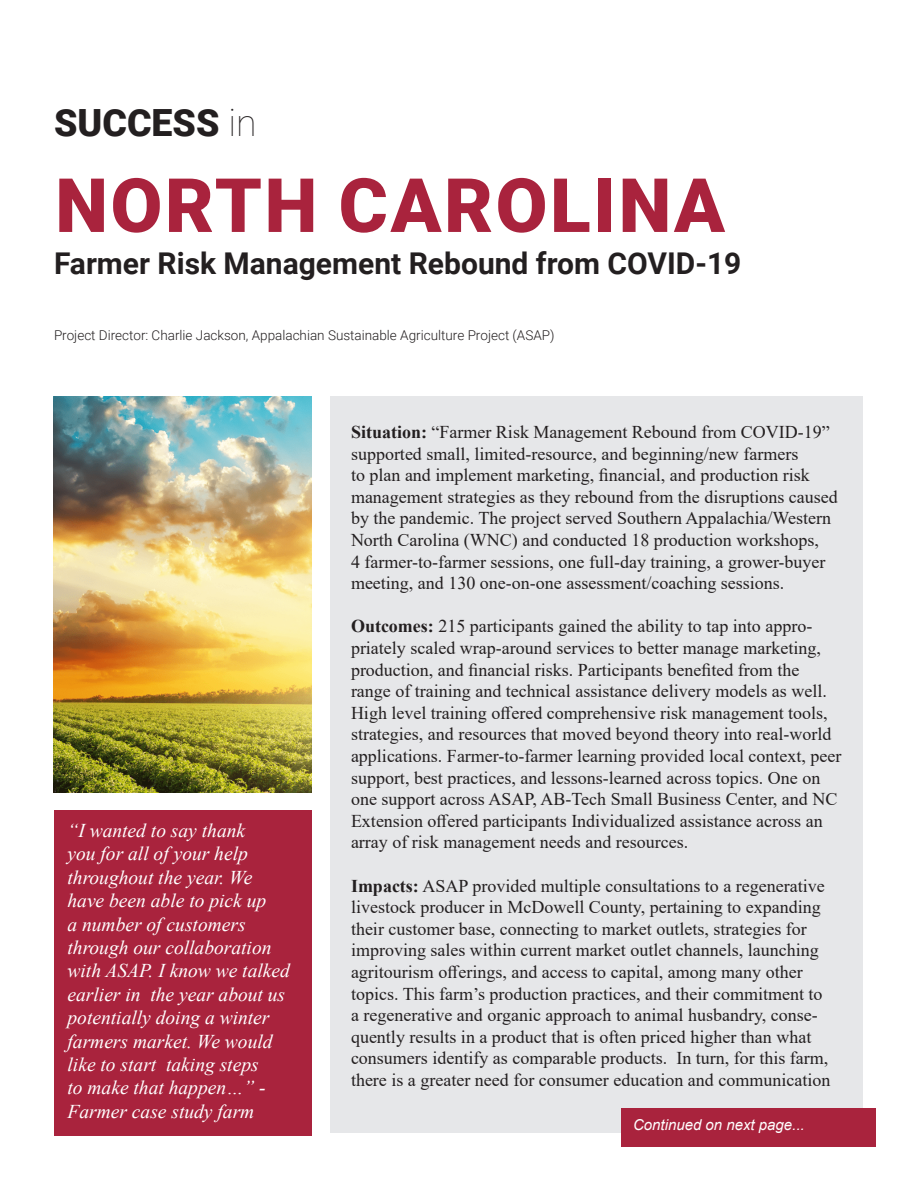
<style>
.page{position:relative;width:918px;height:1188px;background:#fff}
.page>*{position:absolute;margin:0;border:0;box-sizing:border-box;transform-origin:0 0}
.State{font:900 75px "Roboto";letter-spacing:.035em;color:#a9233d}
.t1{font:900 37.5px "Roboto";color:#231f20}
.Project_Title{font:700 30px "Roboto";color:#231f20}
.White_Pull_Quote{font:italic 19.5px/23.4px "Times New Roman";color:#fff}
.t2{font:18px/21.6px "Times New Roman";color:#231f20}
.Continued_Text{font:italic 15px "Arial";color:#fff}
.Project_Director{font:300 13.5px "Roboto";color:#231f20}
.s1{font-weight:100}
.s2{font-weight:700}
</style>
<div class="page">
<div style="left:331px;top:397px;width:532px;height:736px;background:#e6e7e9"></div>
<img style="left:54px;top:396px;width:258px;height:396px">
<div style="left:621px;top:1108px;width:255px;height:40px;background:#a9233d"></div>
<div style="left:55px;top:810px;width:257px;height:326px;background:#a9233d"></div>
<p class="t1" style="left:54px;top:97px;width:204px">SUCCESS <span class="s1">in</span></p>
<p class="State" style="left:55px;top:153px;width:671px">NORTH CAROLINA</p>
<p class="Project_Title" style="left:54px;top:243px;width:689px">Farmer Risk Management Rebound from COVID-19</p>
<p class="Project_Director" style="left:54px;top:326px;width:502px">Project Director: Charlie Jackson, Appalachian Sustainable Agriculture Project (ASAP)</p>
<p class="White_Pull_Quote" style="left:68px;top:818px;width:224px">“I wanted to say thank<br>you for all of your help throughout the year. We have been able to pick up<br>a number of customers through our collaboration with ASAP. I know we talked earlier in the year about us potentially doing a winter farmers market. We would like to start taking steps<br>to make that happen…” -<br>Farmer case study farm</p>
<p class="t2" style="left:351px;top:421px;width:488px"><span class="s2">Situation:</span> “Farmer Risk Management Rebound from COVID-19” supported small, limited-resource, and beginning/new farmers<br>to plan and implement marketing, financial, and production risk management strategies as they rebound from the disruptions caused by the pandemic. The project served Southern Appalachia/Western North Carolina (WNC) and conducted 18 production workshops,<br>4 farmer-to-farmer sessions, one full-day training, a grower-buyer meeting, and 130 one-on-one assessment/coaching sessions.</p>
<p class="t2" style="left:351px;top:615px;width:492px"><span class="s2">Outcomes:</span> 215 participants gained the ability to tap into appro&shy;priately scaled wrap-around services to better manage marketing, production, and financial risks. Participants benefited from the range of training and technical assistance delivery models as well.<br>High level training offered comprehensive risk management tools, strategies, and resources that moved beyond theory into real-world applications. Farmer-to-farmer learning provided local context, peer support, best practices, and lessons-learned across topics. One on one support across ASAP, AB-Tech Small Business Center, and NC Extension offered participants Individualized assistance across an array of risk management needs and resources.</p>
<p class="t2" style="left:351px;top:874px;width:481px"><span class="s2">Impacts:</span> ASAP provided multiple consultations to a regenerative livestock producer in McDowell County, pertaining to expanding their customer base, connecting to market outlets, strategies for improving sales within current market outlet channels, launching agritourism offerings, and access to capital, among many other topics. This farm’s production practices, and their commitment to a regenerative and organic approach to animal husbandry, conse&shy;quently results in a product that is often priced higher than what consumers identify as comparable products. In turn, for this farm, there is a greater need for consumer education and communication</p>
<p class="Continued_Text" style="left:633px;top:1115px;width:173px">Continued on next page...</p>
</div>
